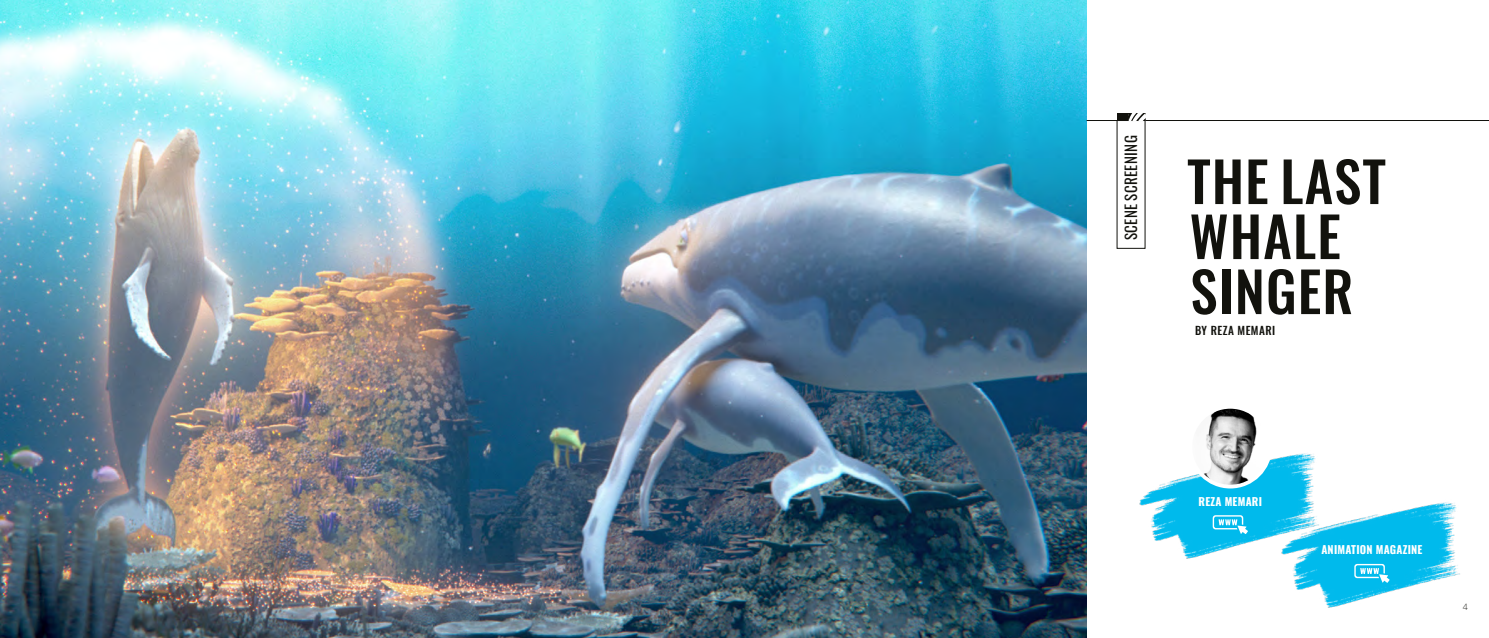
<style>
.page{position:relative;width:1489px;height:638px;background:#fff}
.page>*{position:absolute;margin:0;border:0;box-sizing:border-box;transform-origin:0 0}
.GS_INTRO_Filmtitel{font:500 55px/55px "Oswald";letter-spacing:.02em;color:#12120d}
.Rubrik_gestürzt{font:15px "Oswald";letter-spacing:.025em;color:#12120d}
.GS_INTRO_by{font:500 11.25px "Oswald";letter-spacing:.04em;color:#12120d}
.t1{font:700 11px "Oswald";letter-spacing:.02em;color:#fff}
.Pagina__Liste{font:300 8.75px "Open Sans";color:#12120d}
</style>
<div class="page">
<img style="left:0;top:0;width:1086px;height:638px">
<hr style="left:1086px;top:120px;width:402px;height:1px;background:#12120d">
<img style="left:1293px;top:502px;width:167px;height:106px">
<svg style="left:1354px;top:564px;width:35px;height:19px"></svg>
<img style="left:1139px;top:453px;width:184px;height:107px">
<img style="left:1190px;top:410px;width:80px;height:75px">
<div style="left:1188px;top:405px;width:83px;height:83px;border:4px solid #fff;border-radius:50%"></div>
<svg style="left:1212px;top:515px;width:35px;height:19px"></svg>
<div style="left:1116px;top:113px;width:29px;height:8px;background:#12120d"></div>
<svg style="left:1128px;top:113px;width:17px;height:8px"></svg>
<p class="Rubrik_gestürzt" style="left:1117px;top:240px;width:106px;rotate:-90deg">SCENE SCREENING</p>
<p class="GS_INTRO_Filmtitel" style="left:1186px;top:158px;width:200px">THE LAST<br>WHALE<br>SINGER</p>
<p class="GS_INTRO_by" style="left:1194px;top:325px;width:82px">BY REZA MEMARI</p>
<p class="t1" style="left:1198px;top:495px;width:65px">REZA MEMARI</p>
<p class="t1" style="left:1321px;top:544px;width:103px">ANIMATION MAGAZINE</p>
<p class="Pagina__Liste" style="left:1462px;top:600px;width:6px">4</p>
</div>
